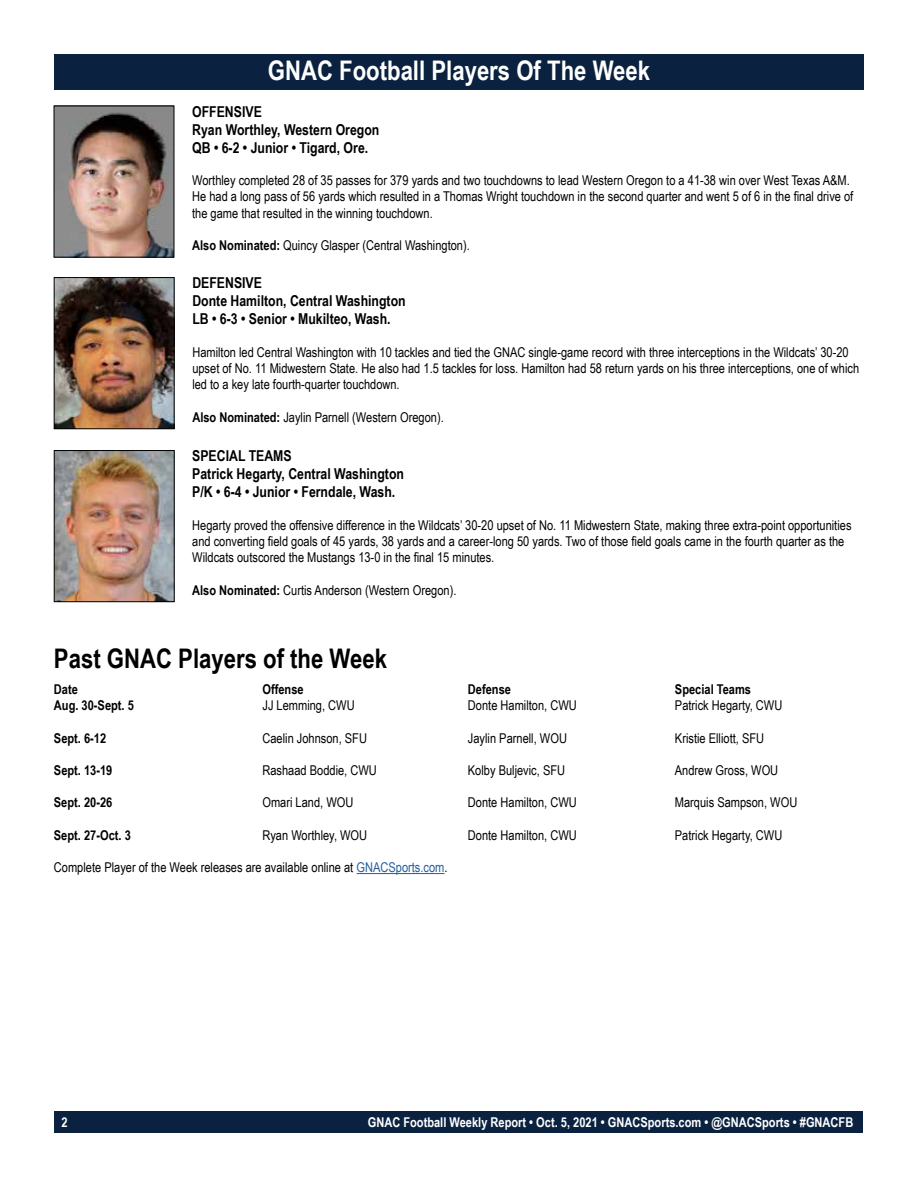
<style>
.page{position:relative;width:918px;height:1188px;background:#fff}
.page>*{position:absolute;margin:0;border:0;box-sizing:border-box;transform-origin:0 0}
.t1{font:700 27px "Arial Narrow";color:#fff}
.t2{font:700 27px "Arial Narrow";color:#000}
.t3{font:700 15px/18px "Arial Narrow";color:#000}
.t4{font:13.5px/16.2px "Arial Narrow";color:#000}
.t5{font:700 13.5px "Arial Narrow";color:#000}
.t6{font:700 13.5px "Arial Narrow";color:#fff}
.s1{font-weight:700}
.s2{color:#215e9e}
</style>
<div class="page">
<div style="left:55px;top:1111px;width:808px;height:22px;background:#0a2240"></div>
<div style="left:54px;top:54px;width:810px;height:36px;background:#0a2240"></div>
<img style="left:56px;top:108px;width:116px;height:148px">
<img style="left:56px;top:452px;width:117px;height:148px">
<div style="left:54px;top:450px;width:121px;height:152px;border:1px solid #000"></div>
<hr style="left:357px;top:873px;width:88px;height:1px;background:#215e9e">
<img style="left:56px;top:279px;width:117px;height:148px">
<div style="left:54px;top:277px;width:121px;height:152px;border:1px solid #000"></div>
<h1 class="t1" style="left:268px;top:50px;width:384px">GNAC Football Players Of The Week</h1>
<p class="t3" style="left:192px;top:102px;width:189px">OFFENSIVE<br>Ryan Worthley, Western Oregon<br>QB • 6-2 • Junior • Tigard, Ore.</p>
<p class="t4" style="left:192px;top:172px;width:663px">Worthley completed 28 of 35 passes for 379 yards and two touchdowns to lead Western Oregon to a 41-38 win over West Texas A&amp;M.<br>He had a long pass of 56 yards which resulted in a Thomas Wright touchdown in the second quarter and went 5 of 6 in the final drive of the game that resulted in the winning touchdown.</p>
<p class="t4" style="left:192px;top:237px;width:279px"><span class="s1">Also Nominated:</span> Quincy Glasper (Central Washington).</p>
<p class="t3" style="left:192px;top:273px;width:215px">DEFENSIVE<br>Donte Hamilton, Central Washington<br>LB • 6-3 • Senior • Mukilteo, Wash.</p>
<p class="t4" style="left:192px;top:344px;width:668px">Hamilton led Central Washington with 10 tackles and tied the GNAC single-game record with three interceptions in the Wildcats’ 30-20 upset of No. 11 Midwestern State. He also had 1.5 tackles for loss. Hamilton had 58 return yards on his three interceptions, one of which led to a key late fourth-quarter touchdown.</p>
<p class="t4" style="left:192px;top:408px;width:253px"><span class="s1">Also Nominated:</span> Jaylin Parnell (Western Oregon).</p>
<p class="t3" style="left:192px;top:446px;width:213px">SPECIAL TEAMS<br>Patrick Hegarty, Central Washington<br>P/K • 6-4 • Junior • Ferndale, Wash.</p>
<p class="t4" style="left:192px;top:516px;width:661px">Hegarty proved the offensive difference in the Wildcats’ 30-20 upset of No. 11 Midwestern State, making three extra-point opportunities and converting field goals of 45 yards, 38 yards and a career-long 50 yards. Two of those field goals came in the fourth quarter as the<br>Wildcats outscored the Mustangs 13-0 in the final 15 minutes.</p>
<p class="t4" style="left:192px;top:581px;width:266px"><span class="s1">Also Nominated:</span> Curtis Anderson (Western Oregon).</p>
<h1 class="t2" style="left:54px;top:638px;width:335px">Past GNAC Players of the Week</h1>
<p class="t5" style="left:54px;top:679px;width:25px">Date</p>
<p class="t5" style="left:262px;top:679px;width:43px">Offense</p>
<p class="t5" style="left:468px;top:679px;width:45px">Defense</p>
<p class="t5" style="left:675px;top:679px;width:78px">Special Teams</p>
<p class="t5" style="left:54px;top:695px;width:81px">Aug. 30-Sept. 5</p>
<p class="t4" style="left:262px;top:697px;width:94px">JJ Lemming, CWU</p>
<p class="t4" style="left:468px;top:697px;width:110px">Donte Hamilton, CWU</p>
<p class="t4" style="left:675px;top:697px;width:109px">Patrick Hegarty, CWU</p>
<p class="t5" style="left:54px;top:728px;width:54px">Sept. 6-12</p>
<p class="t4" style="left:262px;top:729px;width:106px">Caelin Johnson, SFU</p>
<p class="t4" style="left:468px;top:729px;width:101px">Jaylin Parnell, WOU</p>
<p class="t4" style="left:675px;top:729px;width:91px">Kristie Elliott, SFU</p>
<p class="t5" style="left:54px;top:760px;width:60px">Sept. 13-19</p>
<p class="t4" style="left:262px;top:762px;width:116px">Rashaad Boddie, CWU</p>
<p class="t4" style="left:468px;top:762px;width:99px">Kolby Buljevic, SFU</p>
<p class="t4" style="left:675px;top:762px;width:105px">Andrew Gross, WOU</p>
<p class="t5" style="left:54px;top:792px;width:60px">Sept. 20-26</p>
<p class="t4" style="left:262px;top:794px;width:93px">Omari Land, WOU</p>
<p class="t4" style="left:468px;top:794px;width:110px">Donte Hamilton, CWU</p>
<p class="t4" style="left:675px;top:794px;width:124px">Marquis Sampson, WOU</p>
<p class="t5" style="left:54px;top:825px;width:78px">Sept. 27-Oct. 3</p>
<p class="t4" style="left:262px;top:826px;width:106px">Ryan Worthley, WOU</p>
<p class="t4" style="left:468px;top:826px;width:110px">Donte Hamilton, CWU</p>
<p class="t4" style="left:675px;top:826px;width:109px">Patrick Hegarty, CWU</p>
<p class="t4" style="left:54px;top:859px;width:395px">Complete Player of the Week releases are available online at <span class="s2">GNACSports.com</span>.</p>
<p class="t6" style="left:61px;top:1112px;width:8px">2</p>
<p class="t6" style="left:368px;top:1112px;width:487px">GNAC Football Weekly Report • Oct. 5, 2021 • GNACSports.com • @GNACSports • #GNACFB</p>
</div>
